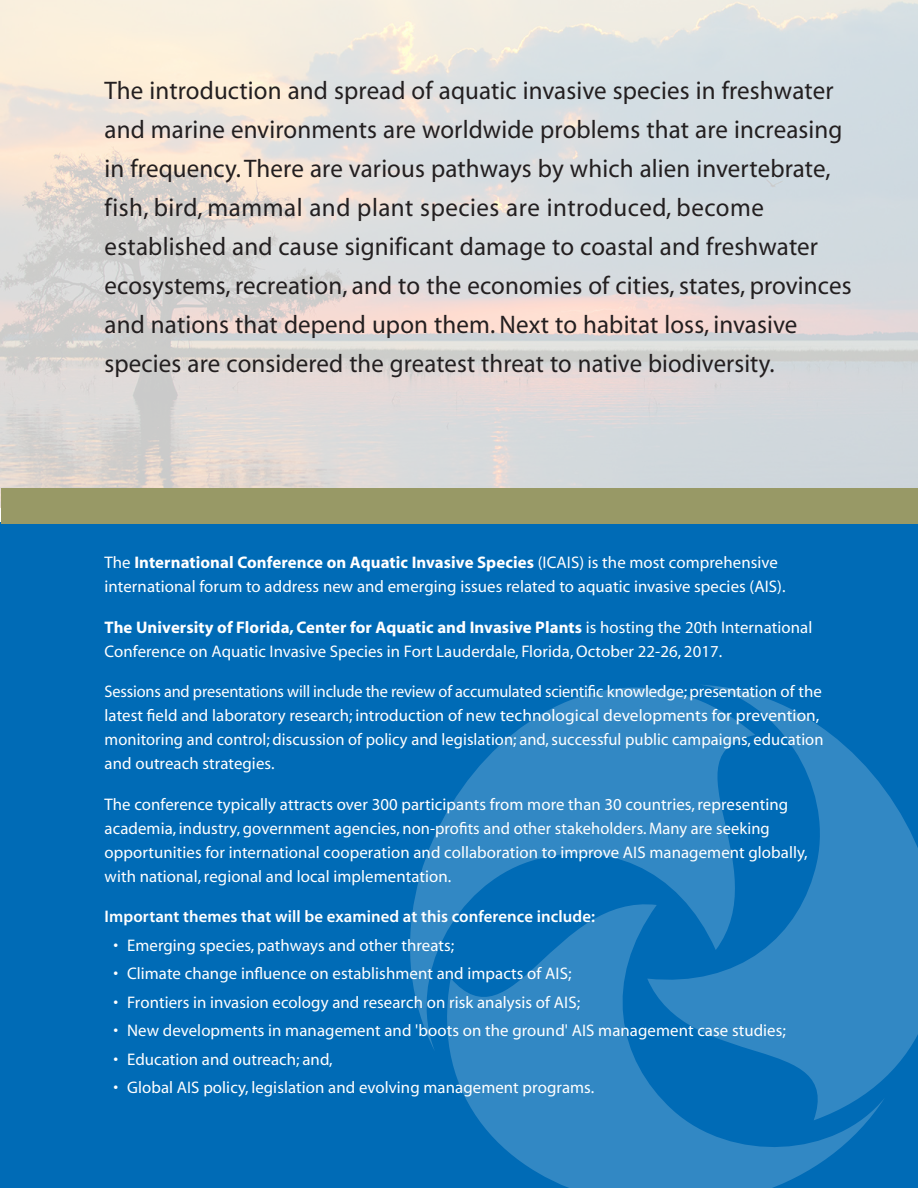
<style>
.page{position:relative;width:918px;height:1188px;background:#fff}
.page>*{position:absolute;margin:0;border:0;box-sizing:border-box;transform-origin:0 0}
.t1{font:25.5px/39px "Myriad MM 400 600";letter-spacing:.005em;color:#231f20}
.t2{font:16.8px/24px "Myriad MM 400 600";letter-spacing:.005em;color:#fff}
.t3{font:16.8px "Myriad MM 565 600";letter-spacing:.005em;color:#fff}
.s1{font-family:"Myriad MM 700 600"}
</style>
<div class="page">
<img style="left:0;top:0;width:918px;height:508px">
<div style="left:0;top:522px;width:918px;height:666px;background:#006bb6"></div>
<div style="left:1px;top:488px;width:917px;height:36px;background:#989966"></div>
<svg style="left:450px;top:1051px;width:418px;height:137px;fill:#3288c4"></svg>
<svg style="left:647px;top:702px;width:271px;height:418px;fill:#3288c4"></svg>
<svg style="left:410px;top:685px;width:367px;height:366px;fill:#3288c4"></svg>
<p class="t1" style="left:105px;top:72px;width:749px">The introduction and spread of aquatic invasive species in freshwater and marine environments are worldwide problems that are increasing in frequency. There are various pathways by which alien invertebrate, fish, bird, mammal and plant species are introduced, become established and cause significant damage to coastal and freshwater ecosystems, recreation, and to the economies of cities, states, provinces and nations that depend upon them. Next to habitat loss, invasive species are considered the greatest threat to native biodiversity.</p>
<p class="t2" style="left:105px;top:551px;width:683px">The <span class="s1">International Conference on Aquatic Invasive Species</span> (ICAIS) is the most comprehensive international forum to address new and emerging issues related to aquatic invasive species (AIS).</p>
<p class="t2" style="left:105px;top:616px;width:709px"><span class="s1">The University of Florida, Center for Aquatic and Invasive Plants</span> is hosting the 20th International<br>Conference on Aquatic Invasive Species in Fort Lauderdale, Florida, October 22-26, 2017.</p>
<p class="t2" style="left:105px;top:680px;width:721px">Sessions and presentations will include the review of accumulated scientific knowledge; presentation of the latest field and laboratory research; introduction of new technological developments for prevention, monitoring and control; discussion of policy and legislation; and, successful public campaigns, education and outreach strategies.</p>
<p class="t2" style="left:105px;top:793px;width:705px">The conference typically attracts over 300 participants from more than 30 countries, representing academia, industry, government agencies, non-profits and other stakeholders. Many are seeking opportunities for international cooperation and collaboration to improve AIS management globally, with national, regional and local implementation.</p>
<p class="t3" style="left:105px;top:908px;width:492px">Important themes that will be examined at this conference include:</p>
<p class="t2" style="left:114px;top:934px;width:342px">• Emerging species, pathways and other threats;</p>
<p class="t2" style="left:114px;top:962px;width:459px">• Climate change influence on establishment and impacts of AIS;</p>
<p class="t2" style="left:114px;top:991px;width:468px">• Frontiers in invasion ecology and research on risk analysis of AIS;</p>
<p class="t2" style="left:114px;top:1019px;width:674px">• New developments in management and 'boots on the ground' AIS management case studies;</p>
<p class="t2" style="left:114px;top:1048px;width:221px">• Education and outreach; and,</p>
<p class="t2" style="left:114px;top:1076px;width:482px">• Global AIS policy, legislation and evolving management programs.</p>
</div>
